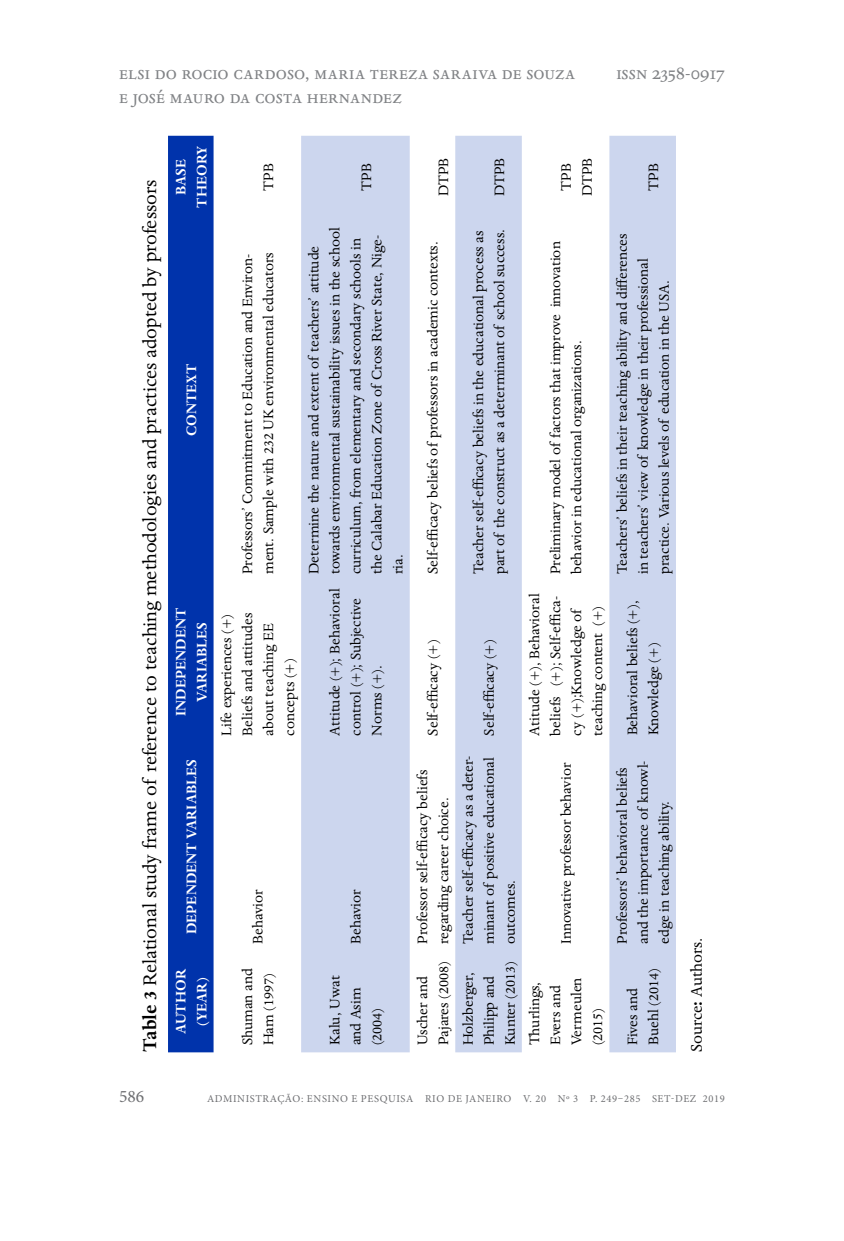
<style>
.page{position:relative;width:844px;height:1241px;background:#fff}
.page>*{position:absolute;margin:0;border:0;box-sizing:border-box;transform-origin:0 0}
.t1{font:21px "Dante MT Std";color:#000}
.t2{font:21px/24.5px "Dante MT Std";letter-spacing:.005em;color:#808285}
.t3{font:17.5px "Dante MT Std";color:#000}
.t4{font:17.5px "Minion Pro";color:#6d6e71}
.t5{font:15.75px/21px "Dante MT Std";color:#000}
.t6{font:700 15.75px/21px "Dante MT Std";color:#fff;text-align:center}
.t7{font:10.5px "Minion Pro";letter-spacing:.06em;color:#6d6e71}
.s1{font-weight:700}
</style>
<div class="page">
<div style="left:168px;top:136px;width:45px;height:916px;background:#0033ab"></div>
<svg style="left:301px;top:136px;width:374px;height:916px;fill:#ccd6ee"></svg>
<h1 class="t2" style="left:119px;top:60px;width:457px">elsi do rocio cardoso, maria tereza saraiva de souza e josé mauro da costa hernandez</h1>
<h1 class="t2" style="left:616px;top:60px;width:110px">issn 2358-0917</h1>
<h1 class="t1" style="left:137px;top:1052px;width:874px;rotate:-90deg"><span class="s1">Table 3</span> Relational study frame of reference to teaching methodologies and practices adopted by professors</h1>
<p class="t6" style="left:170px;top:208px;width:63px;rotate:-90deg">BASE<br>THEORY</p>
<p class="t6" style="left:181px;top:436px;width:74px;rotate:-90deg">CONTEXT</p>
<p class="t6" style="left:171px;top:715px;width:109px;rotate:-90deg">INDEPENDENT<br>VARIABLES</p>
<p class="t6" style="left:181px;top:934px;width:177px;rotate:-90deg">DEPENDENT VARIABLES</p>
<p class="t6" style="left:171px;top:1033px;width:66px;rotate:-90deg">AUTHOR (YEAR)</p>
<p class="t5" style="left:258px;top:191px;width:29px;rotate:-90deg">TPB</p>
<p class="t5" style="left:356px;top:191px;width:29px;rotate:-90deg">TPB</p>
<p class="t5" style="left:237px;top:574px;width:323px;rotate:-90deg">Professors’ Commitment to Education and Environ&shy;ment. Sample with 232 UK environmental educators</p>
<p class="t5" style="left:216px;top:735px;width:124px;rotate:-90deg">Life experiences (+)<br>Beliefs and attitudes about teaching EE concepts (+)</p>
<p class="t5" style="left:303px;top:574px;width:348px;rotate:-90deg">Determine the nature and extent of teachers’ attitude towards environmental sustainability issues in the school curriculum, from elementary and secondary schools in the Calabar Education Zone of Cross River State, Nige&shy;ria.</p>
<p class="t5" style="left:324px;top:735px;width:148px;rotate:-90deg">Attitude (+); Behavioral control (+); Subjective<br>Norms (+).</p>
<p class="t5" style="left:247px;top:943px;width:56px;rotate:-90deg">Behavior</p>
<p class="t5" style="left:237px;top:1045px;width:78px;rotate:-90deg">Shuman and<br>Ham (1997)</p>
<p class="t5" style="left:345px;top:943px;width:56px;rotate:-90deg">Behavior</p>
<p class="t5" style="left:324px;top:1045px;width:71px;rotate:-90deg">Kalu, Uwat and Asim (2004)</p>
<p class="t5" style="left:433px;top:196px;width:40px;rotate:-90deg">DTPB</p>
<p class="t5" style="left:489px;top:196px;width:40px;rotate:-90deg">DTPB</p>
<p class="t5" style="left:555px;top:196px;width:40px;text-align:center;rotate:-90deg">TPB<br>DTPB</p>
<p class="t5" style="left:643px;top:191px;width:29px;rotate:-90deg">TPB</p>
<p class="t5" style="left:422px;top:574px;width:334px;rotate:-90deg">Self-efficacy beliefs of professors in academic contexts.</p>
<p class="t5" style="left:468px;top:574px;width:346px;rotate:-90deg">Teacher self-efficacy beliefs in the educational process as part of the construct as a determinant of school success.</p>
<p class="t5" style="left:422px;top:735px;width:97px;rotate:-90deg">Self-efficacy (+)</p>
<p class="t5" style="left:412px;top:943px;width:175px;rotate:-90deg">Professor self-efficacy beliefs regarding career choice.</p>
<p class="t5" style="left:412px;top:1045px;width:86px;rotate:-90deg">Uscher and<br>Pajares (2008)</p>
<p class="t5" style="left:478px;top:735px;width:97px;rotate:-90deg">Self-efficacy (+)</p>
<p class="t5" style="left:457px;top:943px;width:190px;text-align:justify;rotate:-90deg">Teacher self-efficacy as a deter&shy;minant of positive educational outcomes.</p>
<p class="t5" style="left:457px;top:1045px;width:85px;rotate:-90deg">Holzberger,<br>Philipp and<br>Kunter (2013)</p>
<p class="t5" style="left:545px;top:574px;width:334px;rotate:-90deg">Preliminary model of factors that improve innovation behavior in educational organizations.</p>
<p class="t5" style="left:524px;top:735px;width:143px;rotate:-90deg">Atitude (+), Behavioral beliefs (+); Self-effica&shy;cy (+);Knowledge of teaching content (+)</p>
<p class="t5" style="left:611px;top:574px;width:342px;rotate:-90deg">Teachers’ beliefs in their teaching ability and differences in teachers’ view of knowledge in their professional practice. Various levels of education in the USA.</p>
<p class="t5" style="left:622px;top:735px;width:136px;rotate:-90deg">Behavioral beliefs (+),<br>Knowledge (+)</p>
<p class="t5" style="left:555px;top:943px;width:182px;rotate:-90deg">Innovative professor behavior</p>
<p class="t5" style="left:611px;top:943px;width:185px;rotate:-90deg">Professors’ behavioral beliefs and the importance of knowl&shy;edge in teaching ability.</p>
<p class="t5" style="left:524px;top:1045px;width:69px;rotate:-90deg">Thurlings,<br>Evers and<br>Vermeulen (2015)</p>
<p class="t5" style="left:622px;top:1045px;width:78px;rotate:-90deg">Fives and<br>Buehl (2014)</p>
<p class="t3" style="left:686px;top:1052px;width:116px;rotate:-90deg">Source<span class="s1">:</span> Authors.</p>
<p class="t4" style="left:119px;top:1084px;width:27px">586</p>
<p class="t7" style="left:207px;top:1091px;width:519px">ADMINISTRAÇÃO: ENSINO E PESQUISA RIO DE JANEIRO V. 20 No 3 P. 249–285 SET-DEZ 2019</p>
</div>
